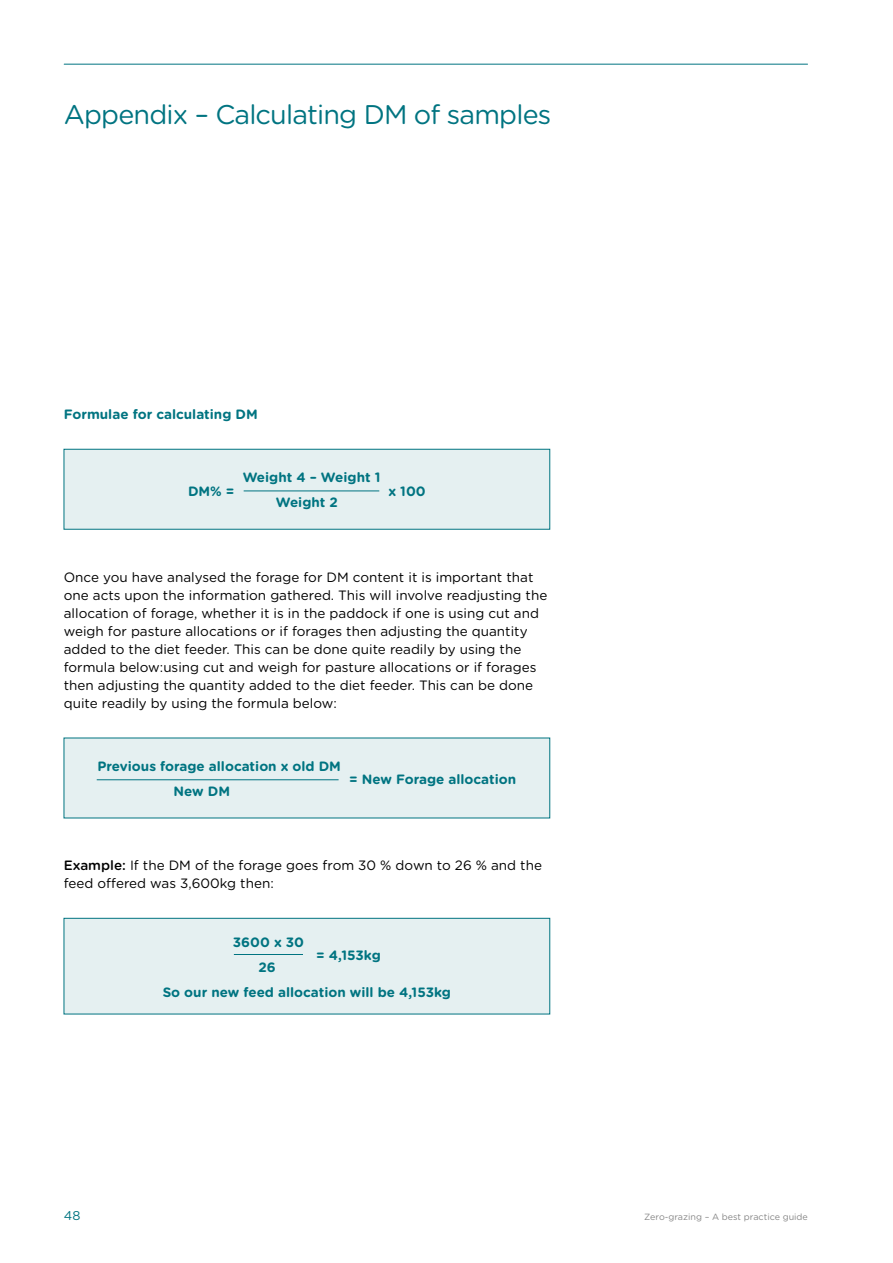
<style>
.page{position:relative;width:893px;height:1263px;background:#fff}
.page>*{position:absolute;margin:0;border:0;box-sizing:border-box;transform-origin:0 0}
.t1{font:27px "Gotham Rounded";letter-spacing:-.03em;color:#007481}
.t2{font:13.5px/18px "Gotham Rounded";color:#000}
.t3{font:700 13.5px/25px "Gotham Rounded";color:#007481}
.t4{font:12.75px "Gotham Rounded";color:#007481}
.t5{font:9px "Gotham Rounded";color:#878787}
.s1{font-weight:500}
</style>
<div class="page">
<hr style="left:64px;top:64px;width:743px;height:1px;background:#007481">
<div style="left:64px;top:449px;width:486px;height:80px;background:#e5f0f1"></div>
<div style="left:64px;top:449px;width:486px;height:80px;border:1px solid #007481"></div>
<hr style="left:244px;top:491px;width:135px;height:1px;background:#007481">
<div style="left:64px;top:738px;width:486px;height:80px;background:#e5f0f1"></div>
<hr style="left:97px;top:779px;width:242px;height:1px;background:#007481">
<div style="left:64px;top:918px;width:486px;height:96px;background:#e5f0f1"></div>
<div style="left:64px;top:918px;width:486px;height:96px;border:1px solid #007481"></div>
<hr style="left:234px;top:954px;width:69px;height:1px;background:#007481">
<h1 class="t1" style="left:64px;top:96px;width:489px">Appendix – Calculating DM of samples</h1>
<p class="t3" style="left:64px;top:401px;width:195px">Formulae for calculating DM</p>
<p class="t3" style="left:188px;top:478px;width:48px">DM% =</p>
<p class="t3" style="left:243px;top:464px;width:139px">Weight 4 – Weight 1</p>
<p class="t3" style="left:276px;top:489px;width:64px">Weight 2</p>
<p class="t3" style="left:388px;top:478px;width:39px">x 100</p>
<p class="t2" style="left:64px;top:567px;width:485px">Once you have analysed the forage for DM content it is important that one acts upon the information gathered. This will involve readjusting the allocation of forage, whether it is in the paddock if one is using cut and weigh for pasture allocations or if forages then adjusting the quantity added to the diet feeder. This can be done quite readily by using the formula below:using cut and weigh for pasture allocations or if forages then adjusting the quantity added to the diet feeder. This can be done quite readily by using the formula below:</p>
<p class="t3" style="left:97px;top:753px;width:245px">Previous forage allocation x old DM</p>
<p class="t3" style="left:174px;top:778px;width:58px">New DM</p>
<p class="t3" style="left:349px;top:766px;width:169px">= New Forage allocation</p>
<p class="t2" style="left:64px;top:856px;width:480px"><span class="s1">Example:</span> If the DM of the forage goes from 30 % down to 26 % and the feed offered was 3,600kg then:</p>
<p class="t3" style="left:233px;top:929px;width:73px">3600 x 30</p>
<p class="t3" style="left:316px;top:942px;width:66px">= 4,153kg</p>
<p class="t3" style="left:163px;top:954px;width:290px;text-indent:96px">26<br>So our new feed allocation will be 4,153kg</p>
<p class="t4" style="left:64px;top:1207px;width:18px">48</p>
<p class="t5" style="left:644px;top:1211px;width:165px">Zero-grazing – A best practice guide</p>
</div>
